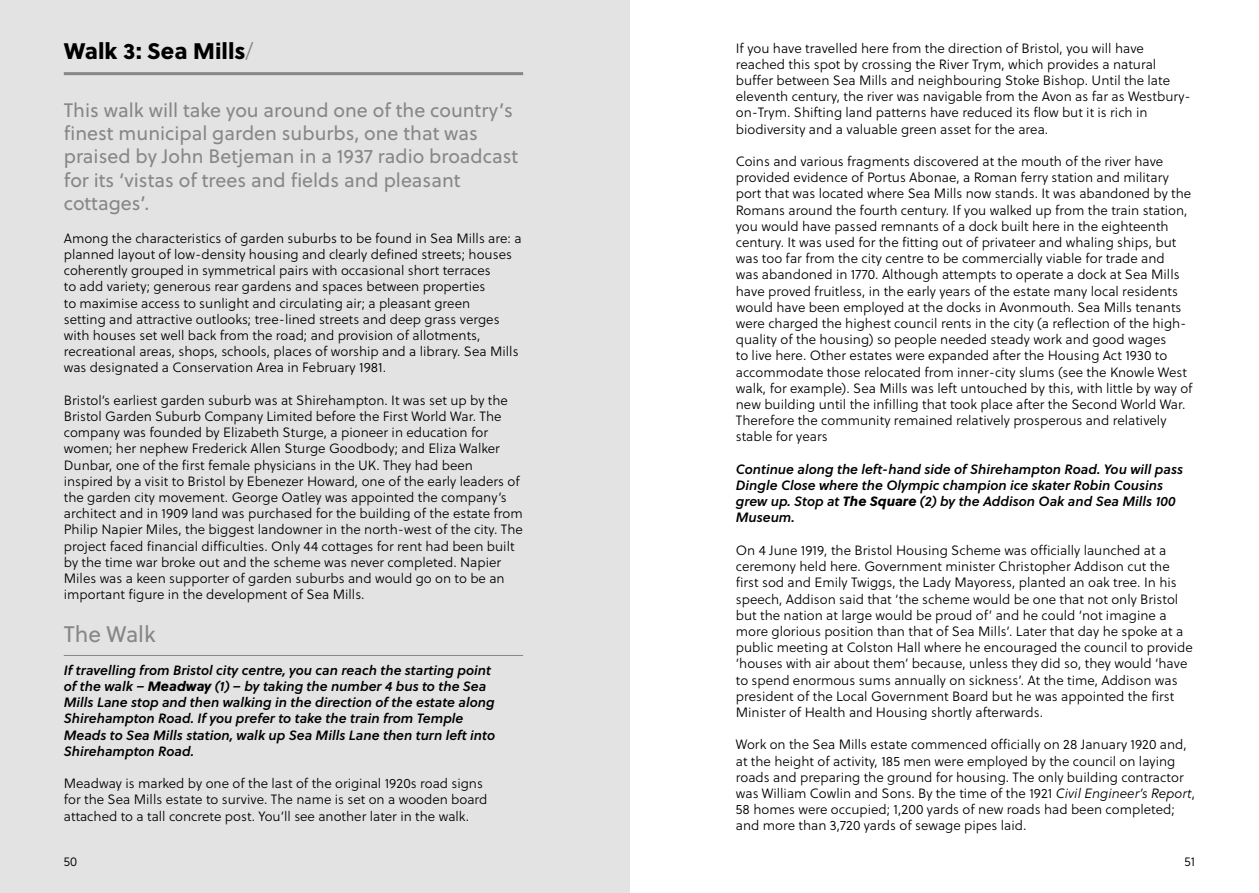
<style>
.page{position:relative;width:1259px;height:893px;background:#fff}
.page>*{position:absolute;margin:0;border:0;box-sizing:border-box;transform-origin:0 0}
.t1{font:800 22.5px "Soleil";color:#000}
.t2{font:22.5px "Soleil";color:#878787}
.t3{font:19.5px/23.4px "Soleil";color:#878787}
.t4{font:300 13.5px/16.2px "Soleil";color:#000}
.t5{font:italic 13.5px/16.2px "Soleil Sb";color:#000}
.t6{font:300 12.75px "Soleil";color:#000}
.s1{font-weight:300;color:#878787}
.s2{font-family:"Soleil Xb"}
.s3{font-family:"Soleil Lt";font-weight:400;font-style:italic}
</style>
<div class="page">
<div style="left:0;top:0;width:629px;height:893px;background:#e3e3e3"></div>
<hr style="left:64px;top:72px;width:459px;height:3px;background:#878787">
<hr style="left:64px;top:655px;width:459px;height:1px;background:#878787">
<h1 class="t1" style="left:64px;top:34px;width:191px">Walk 3: Sea Mills<span class="s1">/</span></h1>
<p class="t4" style="left:736px;top:40px;width:456px">If you have travelled here from the direction of Bristol, you will have reached this spot by crossing the River Trym, which provides a natural buffer between Sea Mills and neighbouring Stoke Bishop. Until the late eleventh century, the river was navigable from the Avon as far as Westbury&shy;on-Trym. Shifting land patterns have reduced its flow but it is rich in biodiversity and a valuable green asset for the area.</p>
<p class="t4" style="left:736px;top:153px;width:458px">Coins and various fragments discovered at the mouth of the river have provided evidence of Portus Abonae, a Roman ferry station and military port that was located where Sea Mills now stands. It was abandoned by the Romans around the fourth century. If you walked up from the train station, you would have passed remnants of a dock built here in the eighteenth century. It was used for the fitting out of privateer and whaling ships, but was too far from the city centre to be commercially viable for trade and<br>was abandoned in 1770. Although attempts to operate a dock at Sea Mills have proved fruitless, in the early years of the estate many local residents would have been employed at the docks in Avonmouth. Sea Mills tenants were charged the highest council rents in the city (a reflection of the high&shy;quality of the housing) so people needed steady work and good wages<br>to live here. Other estates were expanded after the Housing Act 1930 to accommodate those relocated from inner-city slums (see the Knowle West walk, for example). Sea Mills was left untouched by this, with little by way of new building until the infilling that took place after the Second World War.<br>Therefore the community remained relatively prosperous and relatively stable for years</p>
<p class="t5" style="left:736px;top:460px;width:449px">Continue along the left-hand side of Shirehampton Road. You will pass Dingle Close where the Olympic champion ice skater Robin Cousins grew up. Stop at <span class="s2">The Square</span> (2) by the Addison Oak and Sea Mills 100<br>Museum.</p>
<p class="t4" style="left:736px;top:542px;width:458px">On 4 June 1919, the Bristol Housing Scheme was officially launched at a ceremony held here. Government minister Christopher Addison cut the first sod and Emily Twiggs, the Lady Mayoress, planted an oak tree. In his speech, Addison said that ‘the scheme would be one that not only Bristol but the nation at large would be proud of’ and he could ‘not imagine a more glorious position than that of Sea Mills’. Later that day he spoke at a public meeting at Colston Hall where he encouraged the council to provide ‘houses with air about them’ because, unless they did so, they would ‘have to spend enormous sums annually on sickness’. At the time, Addison was president of the Local Government Board but he was appointed the first Minister of Health and Housing shortly afterwards.</p>
<p class="t4" style="left:736px;top:736px;width:461px">Work on the Sea Mills estate commenced officially on 28 January 1920 and, at the height of activity, 185 men were employed by the council on laying roads and preparing the ground for housing. The only building contractor was William Cowlin and Sons. By the time of the 1921 <span class="s3">Civil Engineer’s Report</span>, 58 homes were occupied; 1,200 yards of new roads had been completed; and more than 3,720 yards of sewage pipes laid.</p>
<h2 class="t3" style="left:64px;top:98px;width:456px">This walk will take you around one of the country’s finest municipal garden suburbs, one that was praised by John Betjeman in a 1937 radio broadcast for its ‘vistas of trees and fields and pleasant cottages’.</h2>
<p class="t4" style="left:64px;top:230px;width:459px">Among the characteristics of garden suburbs to be found in Sea Mills are: a planned layout of low-density housing and clearly defined streets; houses coherently grouped in symmetrical pairs with occasional short terraces<br>to add variety; generous rear gardens and spaces between properties<br>to maximise access to sunlight and circulating air; a pleasant green<br>setting and attractive outlooks; tree-lined streets and deep grass verges with houses set well back from the road; and provision of allotments, recreational areas, shops, schools, places of worship and a library. Sea Mills was designated a Conservation Area in February 1981.</p>
<p class="t4" style="left:64px;top:392px;width:460px">Bristol’s earliest garden suburb was at Shirehampton. It was set up by the Bristol Garden Suburb Company Limited before the First World War. The company was founded by Elizabeth Sturge, a pioneer in education for women; her nephew Frederick Allen Sturge Goodbody; and Eliza Walker Dunbar, one of the first female physicians in the UK. They had been inspired by a visit to Bristol by Ebenezer Howard, one of the early leaders of the garden city movement. George Oatley was appointed the company’s architect and in 1909 land was purchased for the building of the estate from Philip Napier Miles, the biggest landowner in the north-west of the city. The project faced financial difficulties. Only 44 cottages for rent had been built by the time war broke out and the scheme was never completed. Napier Miles was a keen supporter of garden suburbs and would go on to be an important figure in the development of Sea Mills.</p>
<h1 class="t2" style="left:64px;top:618px;width:93px">The Walk</h1>
<p class="t5" style="left:64px;top:661px;width:433px">If travelling from Bristol city centre, you can reach the starting point of the walk – <span class="s2">Meadway</span> (1) – by taking the number 4 bus to the Sea Mills Lane stop and then walking in the direction of the estate along Shirehampton Road. If you prefer to take the train from Temple Meads to Sea Mills station, walk up Sea Mills Lane then turn left into Shirehampton Road.</p>
<p class="t4" style="left:64px;top:775px;width:425px">Meadway is marked by one of the last of the original 1920s road signs for the Sea Mills estate to survive. The name is set on a wooden board attached to a tall concrete post. You’ll see another later in the walk.</p>
<p class="t6" style="left:64px;top:852px;width:15px">50</p>
<p class="t6" style="left:1184px;top:852px;width:12px">51</p>
</div>
